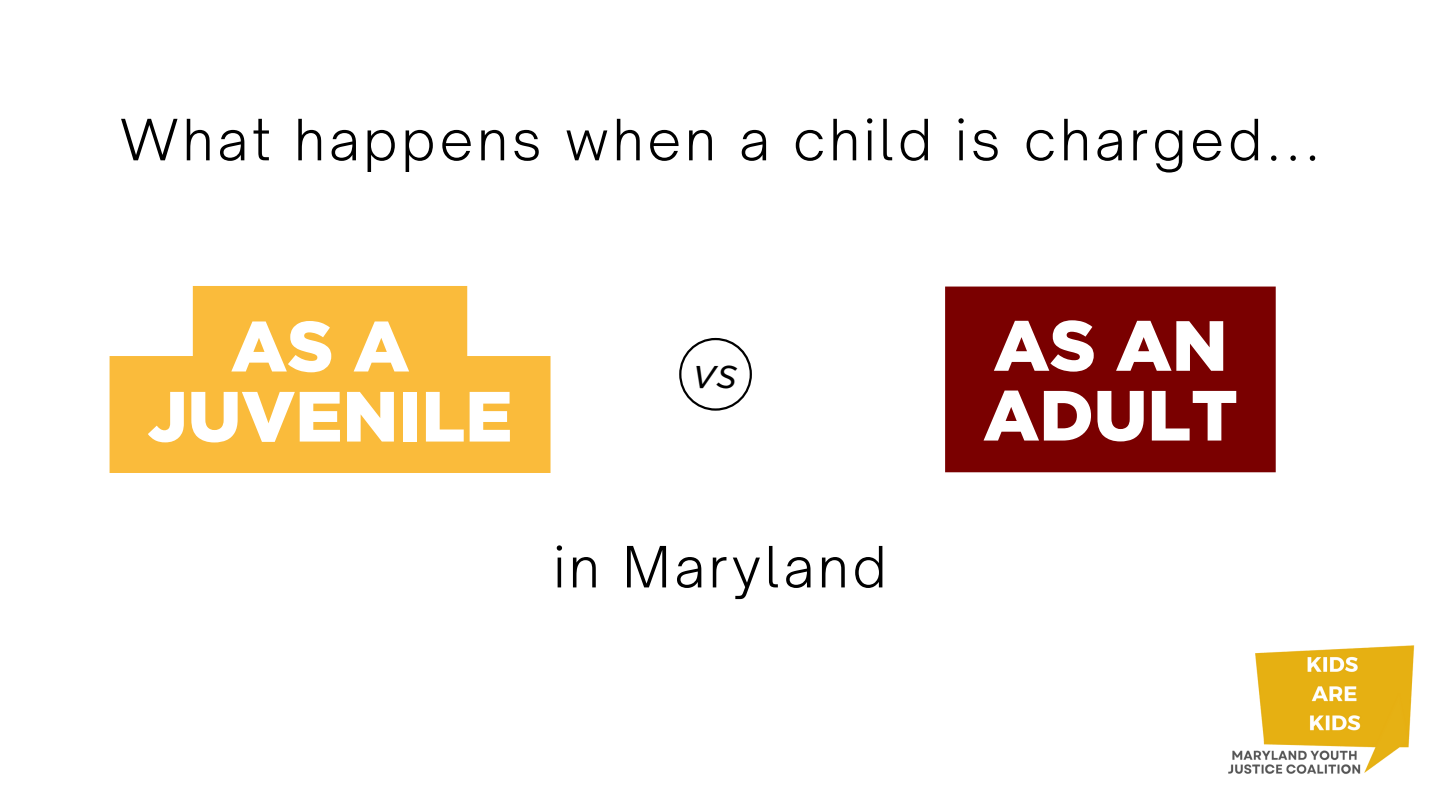
<style>
.page{position:relative;width:1440px;height:810px;background:#fff}
.page>*{position:absolute;margin:0;border:0;box-sizing:border-box;transform-origin:0 0}
.t1{font:900 70.9px/70.1px "Gotham";color:#fff;text-align:center}
.t2{font:300 54.4px "Open Sauce One";letter-spacing:.075em;color:#000}
.t3{font:italic 42.6px "Gotham";color:#000}
</style>
<div class="page">
<svg style="left:679px;top:338px;width:73px;height:73px"></svg>
<img style="left:1228px;top:645px;width:187px;height:129px">
<svg style="left:110px;top:286px;width:441px;height:187px;fill:#fabb3b"></svg>
<div style="left:945px;top:287px;width:331px;height:185px;background:#7a0000"></div>
<p class="t2" style="left:120px;top:106px;width:1202px">What happens when a child is charged...</p>
<h1 class="t1" style="left:148px;top:310px;width:366px">AS A<br>JUVENILE</h1>
<p class="t3" style="left:693px;top:349px;width:47px">vs</p>
<p class="t2" style="left:554px;top:533px;width:334px">in Maryland</p>
<h1 class="t1" style="left:983px;top:309px;width:256px;line-height:69.8px;text-align:left">AS AN<br>ADULT</h1>
</div>
